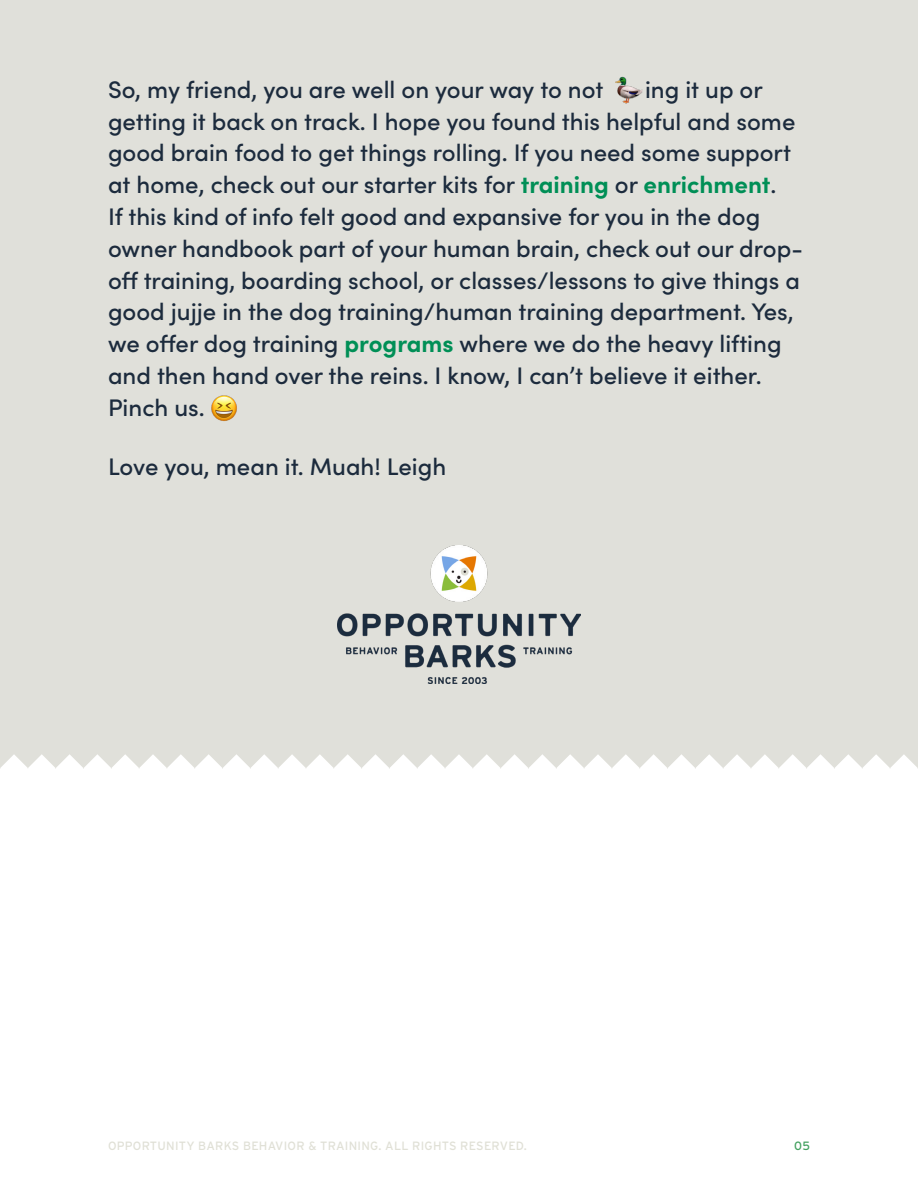
<style>
.page{position:relative;width:918px;height:1188px;background:#fff}
.page>*{position:absolute;margin:0;border:0;box-sizing:border-box;transform-origin:0 0}
.t1{font:500 24px/31.8px "Sofia Pro";color:#1c2b3d}
.t2{font:12px "Interstate";letter-spacing:.02em;color:#e0e0d6}
.t3{font:12px "Interstate";color:#44a160}
.s1{font-weight:700;color:#008f56}
</style>
<div class="page">
<div style="left:0;top:0;width:918px;height:768px;background:#e0e0da"></div>
<svg style="left:0;top:754px;width:918px;height:15px"></svg>
<img style="left:337px;top:546px;width:244px;height:138px">
<img style="left:616px;top:76px;width:27px;height:27px">
<img style="left:211px;top:395px;width:26px;height:26px">
<p class="t1" style="left:108px;top:72px;width:497px">So, my friend, you are well on your way to not</p>
<p class="t1" style="left:108px;top:72px;width:696px;text-indent:537px">ing it up or getting it back on track. I hope you found this helpful and some good brain food to get things rolling. If you need some support at home, check out our starter kits for <span class="s1">training</span> or <span class="s1">enrichment</span>.<br>If this kind of info felt good and expansive for you in the dog owner handbook part of your human brain, check out our drop&shy;off training, boarding school, or classes/lessons to give things a good jujje in the dog training/human training department. Yes, we offer dog training <span class="s1">programs</span> where we do the heavy lifting and then hand over the reins. I know, I can’t believe it either.<br>Pinch us.</p>
<p class="t1" style="left:108px;top:449px;width:340px">Love you, mean it. Muah! Leigh</p>
<p class="t2" style="left:108px;top:1139px;width:420px">OPPORTUNITY BARKS BEHAVIOR &amp; TRAINING. ALL RIGHTS RESERVED.</p>
<p class="t3" style="left:794px;top:1139px;width:17px">05</p>
</div>
